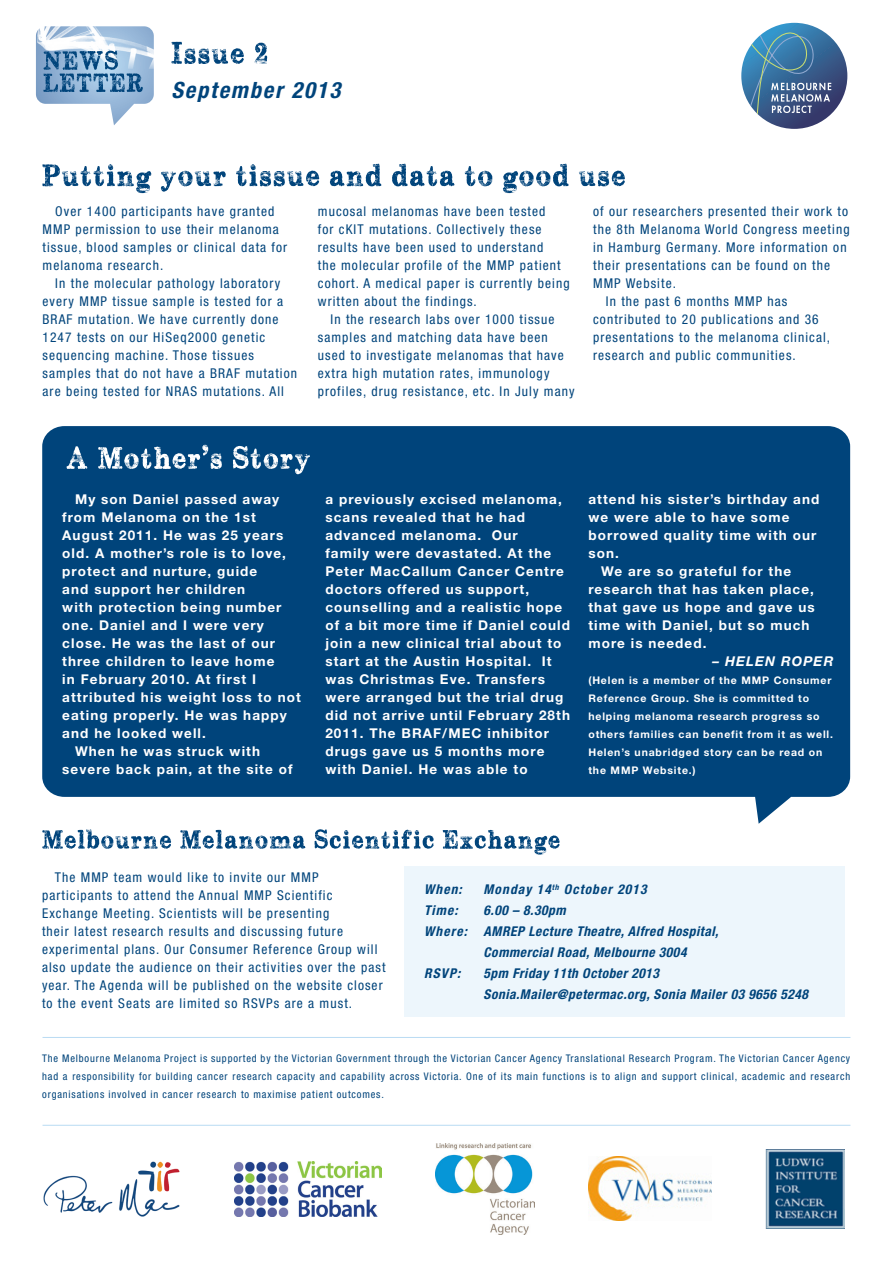
<style>
.page{position:relative;width:893px;height:1263px;background:#fff}
.page>*{position:absolute;margin:0;border:0;box-sizing:border-box;transform-origin:0 0}
.t1{font:italic 700 condensed 22.5px "Helvetica Neue LT Std";letter-spacing:.08em;color:#00447b}
.t2{font:condensed 13.5px/18px "Helvetica Neue LT Std";letter-spacing:.08em;color:#00447b}
.t3{font:700 13.5px/18px "Helvetica Neue LT Std";letter-spacing:.08em;color:#fff}
.t4{font:italic 700 condensed 13.5px/21px "Helvetica Neue LT Std";letter-spacing:.04em;color:#00447b}
.t5{font:italic 700 condensed 13.5px "Helvetica Neue LT Std";letter-spacing:.08em;color:#00447b}
.t6{font:italic 700 13.5px "Helvetica Neue LT Std";letter-spacing:.08em;color:#fff}
.t7{font:condensed 10.5px/18px "Helvetica Neue LT Std";letter-spacing:.08em;color:#00447b;text-align:justify}
.t8{font:700 10.5px/18px "Helvetica Neue LT Std";letter-spacing:.08em;color:#fff}
</style>
<div class="page">
<img style="left:234px;top:1161px;width:148px;height:55px">
<img style="left:765px;top:1149px;width:79px;height:79px">
<img style="left:43px;top:1161px;width:137px;height:56px">
<img style="left:435px;top:1143px;width:100px;height:91px">
<img style="left:589px;top:1157px;width:123px;height:63px">
<svg style="left:42px;top:426px;width:808px;height:398px;background:#115184"></svg>
<svg style="left:741px;top:23px;width:106px;height:106px"></svg>
<svg style="left:745px;top:23px;width:86px;height:106px;background:#6188ac"></svg>
<svg style="left:36px;top:26px;width:118px;height:99px"></svg>
<hr style="left:43px;top:1125px;width:807px;height:1px;background:#b9dbf3">
<hr style="left:43px;top:1037px;width:807px;height:1px;background:#b9dbf3">
<svg style="left:67px;top:445px;width:243px;height:29px;background:#40739c"></svg>
<svg style="left:42px;top:164px;width:583px;height:29px"></svg>
<svg style="left:171px;top:42px;width:96px;height:22px"></svg>
<div style="left:404px;top:866px;width:440px;height:150px;background:#edf6fc"></div>
<svg style="left:42px;top:829px;width:518px;height:25px"></svg>
<p class="t1" style="left:171px;top:76px;width:170px">September 2013</p>
<p class="t2" style="left:43px;top:202px;width:246px;text-indent:13px">Over 1400 participants have granted MMP permission to use their melanoma tissue, blood samples or clinical data for melanoma research.</p>
<p class="t2" style="left:43px;top:274px;width:256px;text-indent:13px">In the molecular pathology laboratory every MMP tissue sample is tested for a BRAF mutation. We have currently done 1247 tests on our HiSeq2000 genetic sequencing machine. Those tissues samples that do not have a BRAF mutation are being tested for NRAS mutations. All</p>
<p class="t2" style="left:318px;top:202px;width:253px">mucosal melanomas have been tested<br>for cKIT mutations. Collectively these results have been used to understand<br>the molecular profile of the MMP patient cohort. A medical paper is currently being written about the findings.</p>
<p class="t2" style="left:318px;top:310px;width:258px;text-indent:13px">In the research labs over 1000 tissue samples and matching data have been used to investigate melanomas that have extra high mutation rates, immunology profiles, drug resistance, etc. In July many</p>
<p class="t2" style="left:593px;top:202px;width:258px">of our researchers presented their work to the 8th Melanoma World Congress meeting in Hamburg Germany. More information on their presentations can be found on the MMP Website.</p>
<p class="t2" style="left:593px;top:292px;width:239px;text-indent:13px">In the past 6 months MMP has contributed to 20 publications and 36 presentations to the melanoma clinical, research and public communities.</p>
<p class="t3" style="left:62px;top:490px;width:240px;text-indent:13px">My son Daniel passed away from Melanoma on the 1st<br>August 2011. He was 25 years old. A mother’s role is to love, protect and nurture, guide<br>and support her children<br>with protection being number one. Daniel and I were very close. He was the last of our three children to leave home<br>in February 2010. At first I attributed his weight loss to not eating properly. He was happy and he looked well.</p>
<p class="t3" style="left:62px;top:742px;width:232px;text-indent:13px">When he was struck with severe back pain, at the site of</p>
<p class="t3" style="left:325px;top:490px;width:246px">a previously excised melanoma, scans revealed that he had advanced melanoma. Our<br>family were devastated. At the<br>Peter MacCallum Cancer Centre doctors offered us support, counselling and a realistic hope of a bit more time if Daniel could join a new clinical trial about to start at the Austin Hospital. It was Christmas Eve. Transfers were arranged but the trial drug did not arrive until February 28th<br>2011. The BRAF/MEC inhibitor drugs gave us 5 months more with Daniel. He was able to</p>
<p class="t3" style="left:588px;top:490px;width:232px">attend his sister’s birthday and we were able to have some borrowed quality time with our son.</p>
<p class="t3" style="left:588px;top:562px;width:228px;text-indent:13px">We are so grateful for the research that has taken place, that gave us hope and gave us time with Daniel, but so much more is needed.</p>
<p class="t6" style="left:712px;top:653px;width:122px">– HELEN ROPER</p>
<p class="t8" style="left:588px;top:671px;width:246px">(Helen is a member of the MMP Consumer Reference Group. She is committed to helping melanoma research progress so others families can benefit from it as well.<br>Helen’s unabridged story can be read on the MMP Website.)</p>
<p class="t2" style="left:42px;top:868px;width:345px;text-indent:13px">The MMP team would like to invite our MMP participants to attend the Annual MMP Scientific Exchange Meeting. Scientists will be presenting<br>their latest research results and discussing future experimental plans. Our Consumer Reference Group will also update the audience on their activities over the past year. The Agenda will be published on the website closer to the event Seats are limited so RSVPs are a must.</p>
<p class="t4" style="left:424px;top:879px;width:39px">When:</p>
<p class="t5" style="left:483px;top:881px;width:164px">Monday 14<sup>th</sup> October 2013</p>
<p class="t4" style="left:424px;top:900px;width:35px">Time:</p>
<p class="t4" style="left:483px;top:900px;width:84px">6.00 – 8.30pm</p>
<p class="t4" style="left:483px;top:921px;width:236px;text-indent:-59px">Where: AMREP Lecture Theatre, Alfred Hospital,<br>Commercial Road, Melbourne 3004</p>
<p class="t4" style="left:424px;top:963px;width:38px">RSVP:</p>
<p class="t4" style="left:483px;top:963px;width:177px">5pm Friday 11th October 2013</p>
<p class="t4" style="left:483px;top:984px;width:326px">Sonia.Mailer@petermac.org, Sonia Mailer 03 9656 5248</p>
<p class="t7" style="left:42px;top:1049px;width:809px">The Melbourne Melanoma Project is supported by the Victorian Government through the Victorian Cancer Agency Translational Research Program. The Victorian Cancer Agency had a responsibility for building cancer research capacity and capability across Victoria. One of its main functions is to align and support clinical, academic and research organisations involved in cancer research to maximise patient outcomes.</p>
</div>
